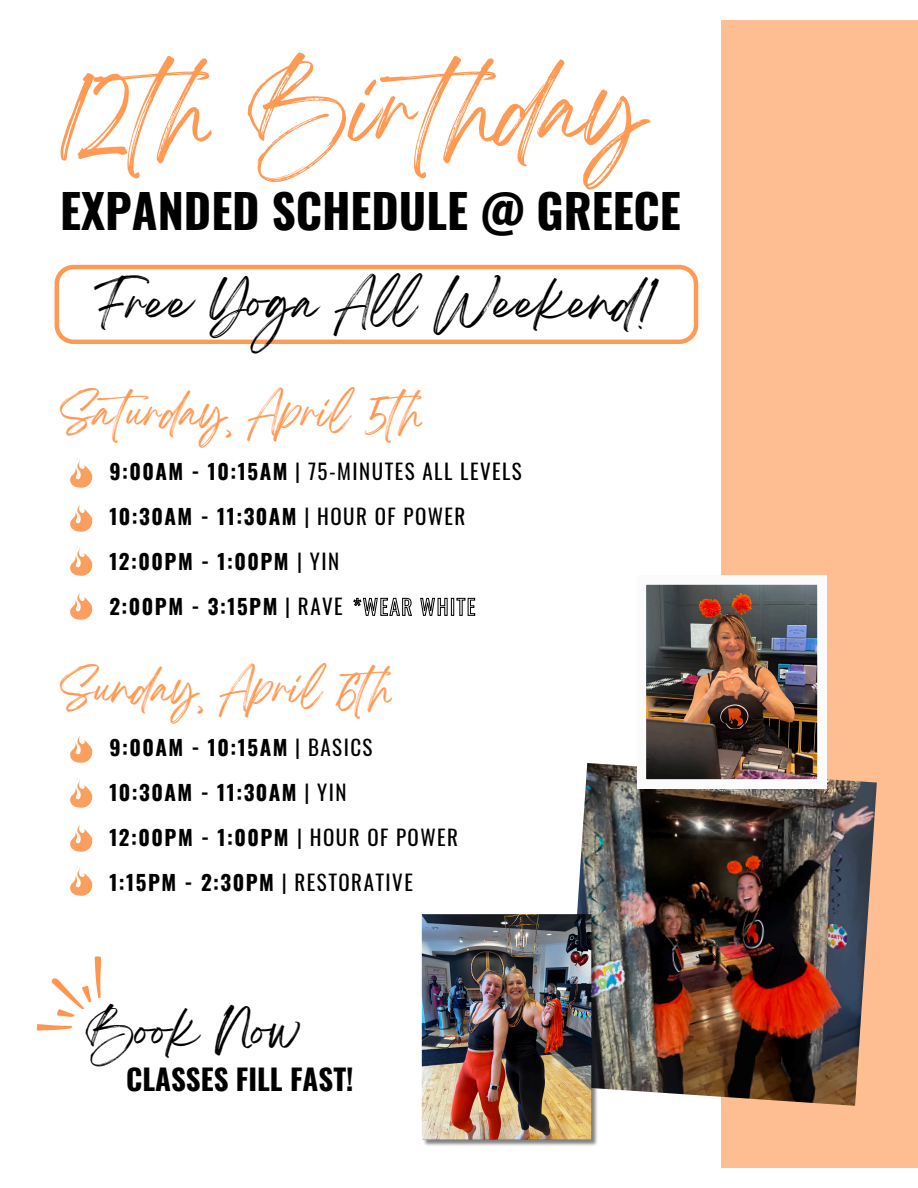
<style>
.page{position:relative;width:918px;height:1188px;background:#fff}
.page>*{position:absolute;margin:0;border:0;box-sizing:border-box;transform-origin:0 0}
.t1{font:82.65px "Breathing";letter-spacing:.01em;color:#ff9a55}
.t2{font:700 46.8px "Oswald";color:#000}
.t3{font:42.45px "Breathing";letter-spacing:.01em;color:#000}
.t4{font:39.9px "Breathing";letter-spacing:.01em;color:#000}
.t5{font:36.6px "Breathing";letter-spacing:.01em;color:#ff9a55}
.t6{font:700 28.8px "Oswald";color:#000}
.t7{font:700 21px "Oswald";letter-spacing:.07em;color:#000}
.t8{font:21px "Oswald";letter-spacing:.07em;color:#000}
.s1{font-weight:700}
.s2{font-weight:400}
</style>
<div class="page">
<div style="left:721px;top:20px;width:197px;height:1148px;background:#ffbe91"></div>
<img style="left:577px;top:763px;width:300px;height:342px">
<img style="left:637px;top:576px;width:189px;height:212px">
<img style="left:70px;top:460px;width:23px;height:27px">
<img style="left:70px;top:593px;width:23px;height:27px">
<img style="left:70px;top:504px;width:23px;height:27px">
<img style="left:70px;top:549px;width:23px;height:27px">
<img style="left:70px;top:736px;width:23px;height:27px">
<img style="left:70px;top:868px;width:23px;height:27px">
<img style="left:70px;top:780px;width:23px;height:27px">
<img style="left:70px;top:824px;width:23px;height:27px">
<img style="left:422px;top:912px;width:178px;height:234px">
<svg style="left:55px;top:265px;width:643px;height:79px"></svg>
<svg style="left:37px;top:1024px;width:35px;height:7px"></svg>
<svg style="left:52px;top:956px;width:49px;height:61px"></svg>
<svg style="left:353px;top:597px;width:123px;height:19px"></svg>
<p class="t1" style="left:60px;top:84px;width:587px">12th Birthday</p>
<p class="t2" style="left:60px;top:174px;width:622px">EXPANDED SCHEDULE @ GREECE</p>
<p class="t3" style="left:94px;top:290px;width:562px">Free Yoga All Weekend!</p>
<p class="t5" style="left:60px;top:401px;width:380px">Saturday, April 5th</p>
<h1 class="t8" style="left:109px;top:455px;width:414px"><span class="s1">9:00AM - 10:15AM</span> | 75-MINUTES ALL LEVELS</h1>
<h2 class="t7" style="left:109px;top:500px;width:358px">10:30AM - 11:30AM <span class="s2">| HOUR OF POWER</span></h2>
<h3 class="t7" style="left:109px;top:545px;width:231px">12:00PM - 1:00PM <span class="s2">| YIN</span></h3>
<h4 class="t7" style="left:109px;top:590px;width:235px">2:00PM - 3:15PM <span class="s2">| RAVE</span></h4>
<p class="t5" style="left:60px;top:677px;width:349px">Sunday, April 6th</p>
<p class="t7" style="left:109px;top:731px;width:265px">9:00AM - 10:15AM <span class="s2">| BASICS</span></p>
<p class="t7" style="left:109px;top:776px;width:239px">10:30AM - 11:30AM <span class="s2">| YIN</span></p>
<p class="t7" style="left:109px;top:821px;width:350px">12:00PM - 1:00PM <span class="s2">| HOUR OF POWER</span></p>
<p class="t7" style="left:109px;top:866px;width:305px">1:15PM - 2:30PM <span class="s2">| RESTORATIVE</span></p>
<h4 class="t4" style="left:86px;top:1019px;width:215px">Book Now</h4>
<p class="t6" style="left:126px;top:1057px;width:229px">CLASSES FILL FAST!</p>
</div>
